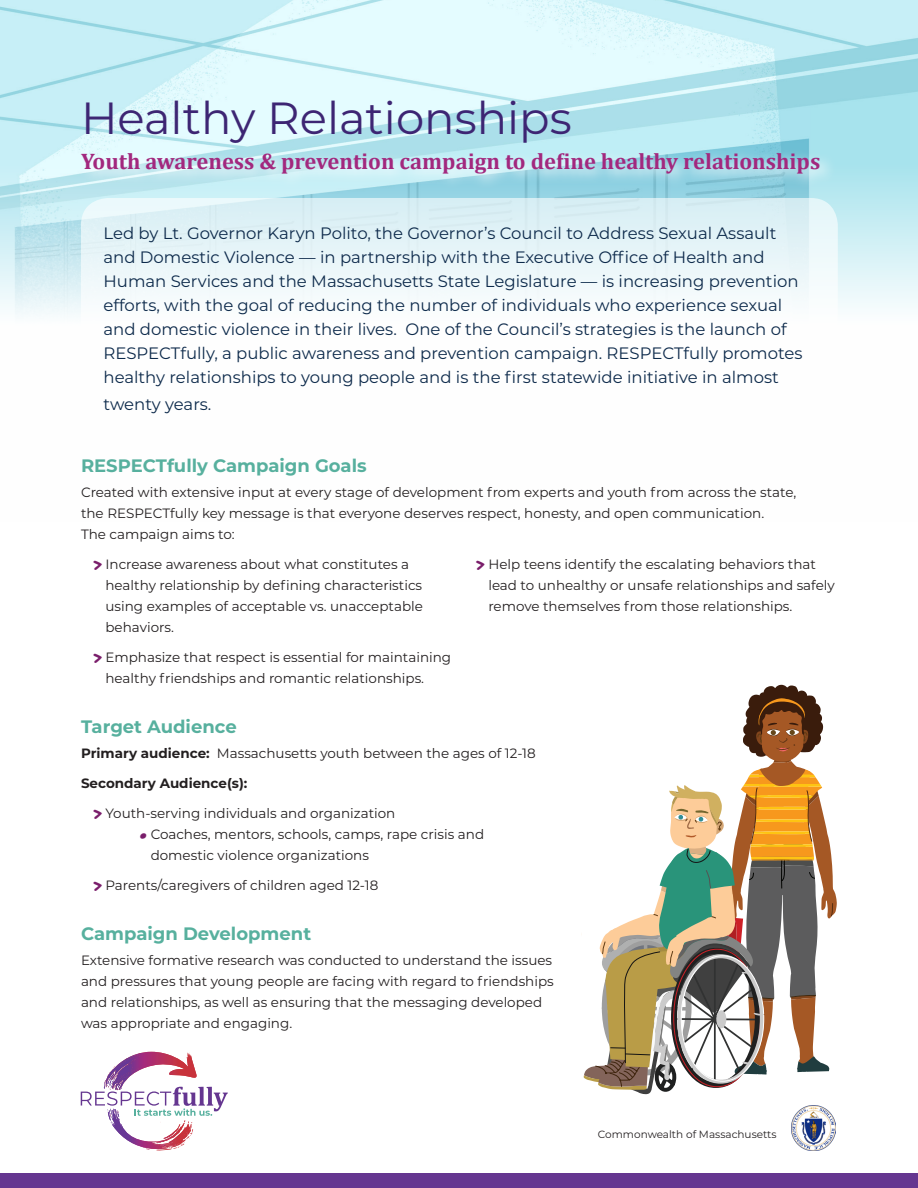
<style>
.page{position:relative;width:918px;height:1188px;background:#fff}
.page>*{position:absolute;margin:0;border:0;box-sizing:border-box;transform-origin:0 0}
.t1{font:45px "Montserrat";color:#3d2573}
.t2{font:700 22.5px "Cambria";color:#a2287e}
.t3{font:700 18px "Montserrat";color:#57b09e}
.intro_2{font:16.5px/24px "Montserrat";color:#0d2a4b}
.bullet{font:13.5px/21px "Montserrat";color:#231f20}
.body{font:13.5px/21px "Montserrat";color:#231f20}
.body-2{font:700 13.5px "Montserrat";color:#231f20}
.t4{font:10.5px "Montserrat";color:#231f20}
.s1{font-family:"Good Dog New";font-size:21px;color:#7a1e6b}
.s2{font-weight:700}
</style>
<div class="page">
<img style="left:791px;top:1106px;width:45px;height:44px">
<svg style="left:81px;top:1052px;width:146px;height:99px"></svg>
<div style="left:0;top:1174px;width:918px;height:14px;background:#653690"></div>
<img style="left:0;top:0;width:918px;height:315px">
<svg style="left:584px;top:685px;width:253px;height:409px"></svg>
<div style="left:81px;top:198px;width:757px;height:191px;background:linear-gradient(to bottom,#dbf0f5,#fff);border-radius:27px"></div>
<svg style="left:78px;top:148px;width:759px;height:43px;background:#b4e3ed"></svg>
<p class="t1" style="left:81px;top:87px;width:492px">Healthy Relationships</p>
<p class="t2" style="left:81px;top:145px;width:741px">Youth awareness &amp; prevention campaign to define healthy relationships</p>
<p class="intro_2" style="left:104px;top:221px;width:701px">Led by Lt. Governor Karyn Polito, the Governor’s Council to Address Sexual Assault and Domestic Violence — in partnership with the Executive Office of Health and Human Services and the Massachusetts State Legislature — is increasing prevention efforts, with the goal of reducing the number of individuals who experience sexual and domestic violence in their lives. One of the Council’s strategies is the launch of RESPECTfully, a public awareness and prevention campaign. RESPECTfully promotes healthy relationships to young people and is the first statewide initiative in almost</p>
<p class="intro_2" style="left:104px;top:392px;width:109px">twenty years.</p>
<p class="t3" style="left:81px;top:452px;width:287px">RESPECTfully Campaign Goals</p>
<p class="body" style="left:81px;top:481px;width:717px">Created with extensive input at every stage of development from experts and youth from across the state, the RESPECTfully key message is that everyone deserves respect, honesty, and open communication.<br>The campaign aims to:</p>
<p class="bullet" style="left:105px;top:553px;width:319px;text-indent:-12px"><span class="s1">&gt;</span> Increase awareness about what constitutes a healthy relationship by defining characteristics using examples of acceptable vs. unacceptable behaviors.</p>
<p class="bullet" style="left:105px;top:646px;width:347px;text-indent:-12px"><span class="s1">&gt;</span> Emphasize that respect is essential for maintaining healthy friendships and romantic relationships.</p>
<p class="bullet" style="left:488px;top:553px;width:348px;text-indent:-12px"><span class="s1">&gt;</span> Help teens identify the escalating behaviors that lead to unhealthy or unsafe relationships and safely remove themselves from those relationships.</p>
<p class="t3" style="left:81px;top:713px;width:157px">Target Audience</p>
<p class="body" style="left:81px;top:742px;width:456px"><span class="s2">Primary audience:</span> Massachusetts youth between the ages of 12-18</p>
<p class="body-2" style="left:81px;top:774px;width:168px">Secondary Audience(s):</p>
<p class="bullet" style="left:93px;top:802px;width:304px"><span class="s1">&gt;</span> Youth-serving individuals and organization</p>
<p class="bullet" style="left:151px;top:823px;width:335px;text-indent:-11px"><span class="s1">•</span> Coaches, mentors, schools, camps, rape crisis and domestic violence organizations</p>
<p class="bullet" style="left:93px;top:874px;width:287px"><span class="s1">&gt;</span> Parents/caregivers of children aged 12-18</p>
<p class="t3" style="left:81px;top:920px;width:232px">Campaign Development</p>
<p class="body" style="left:81px;top:949px;width:474px">Extensive formative research was conducted to understand the issues and pressures that young people are facing with regard to friendships and relationships, as well as ensuring that the messaging developed was appropriate and engaging.</p>
<p class="t4" style="left:598px;top:1128px;width:180px">Commonwealth of Massachusetts</p>
</div>
